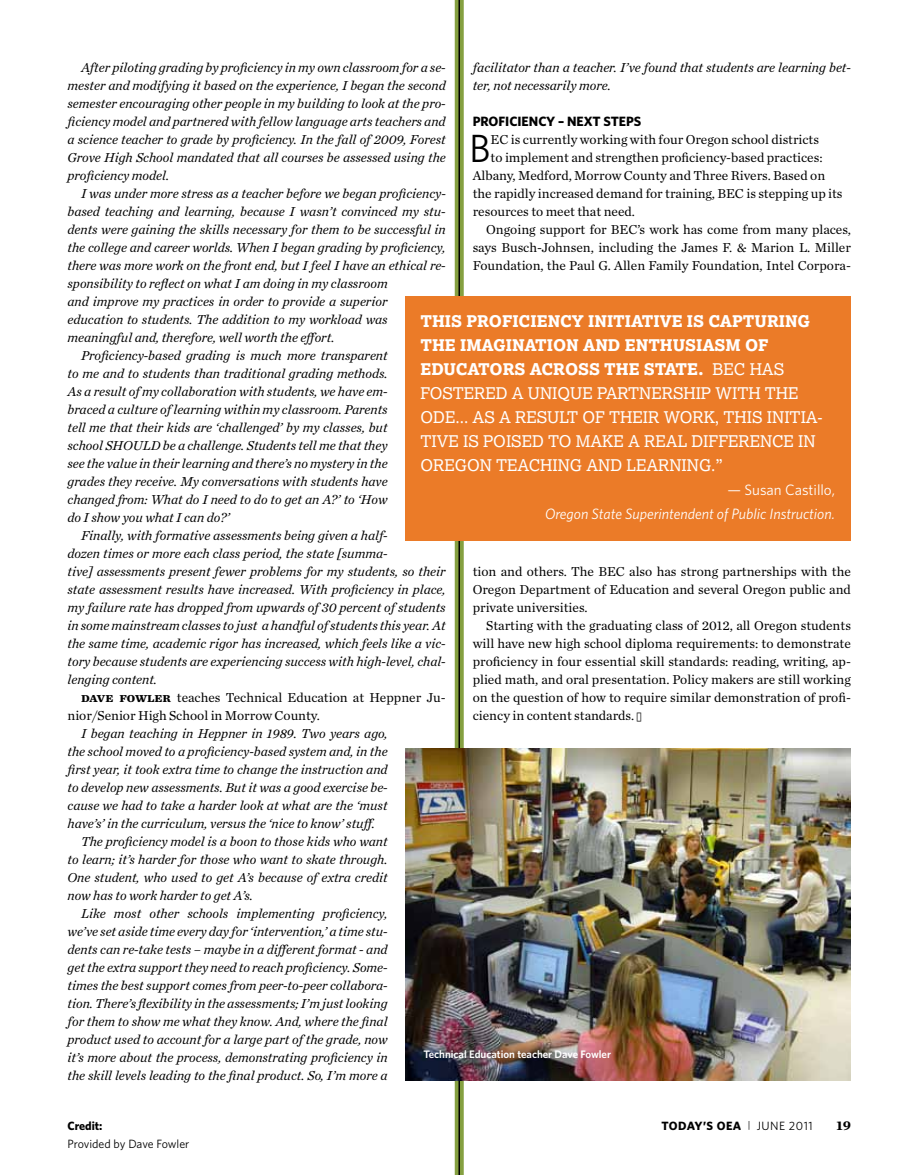
<style>
.page{position:relative;width:905px;height:1175px;background:#fff}
.page>*{position:absolute;margin:0;border:0;box-sizing:border-box;transform-origin:0 0}
.t1{font:39.45px "Whitney";color:#000}
.t2{font:16.2px/24px "Lexia";color:#fff}
.t3{font:16.2px "Lexia X Bold";color:#fff}
.t4{font:italic 15px "Whitney";color:#fff}
.t5{font:15px "Whitney";color:#fff}
.t6{font:italic 13.5px/18px "Chronicle Text G1";color:#000;text-align:justify}
.t7{font:13.5px/18px "Chronicle Text G1";color:#000;text-align:justify}
.t8{font:700 13.5px "Whitney";letter-spacing:-.01em;color:#000}
.t9{font:700 13.5px "Chronicle Text G1";color:#000}
.t10{font:12px "Whitney";color:#000}
.t11{font:700 12px "Whitney";color:#000}
.t12{font:600 10.8px "Whitney";color:#fff}
.s1{font-weight:700}
.s2{font-family:"Lexia X Bold"}
</style>
<div class="page">
<div style="left:454px;top:0;width:10px;height:1174px;background:#85a041"></div>
<hr style="left:458px;top:0;width:2px;height:1174px;background:#000">
<img style="left:405px;top:749px;width:445px;height:331px">
<div style="left:405px;top:296px;width:445px;height:245px;background:#eb7b28"></div>
<p class="t6" style="left:472px;top:57px;width:379px">facilitator than a teacher. I’ve found that students are learning bet&shy;ter, not necessarily more.</p>
<p class="t8" style="left:472px;top:112px;width:17px">PROFICIENCY</p>
<p class="t8" style="left:558px;top:112px;width:62px">– NEXT STEPS</p>
<h1 class="t1" style="left:469px;top:122px;width:17px">B</h1>
<p class="t7" style="left:490px;top:130px;width:330px">EC is currently working with four Oregon school districts</p>
<p class="t6" style="left:68px;top:58px;width:380px;text-indent:14px">After piloting grading by proficiency in my own classroom for a se&shy;mester and modifying it based on the experience, I began the second semester encouraging other people in my building to look at the pro&shy;ficiency model and partnered with fellow language arts teachers and a science teacher to grade by proficiency. In the fall of 2009, Forest Grove High School mandated that all courses be assessed using the proficiency model.</p>
<p class="t6" style="left:81px;top:184px;width:366px">I was under more stress as a teacher before we began proficiency-</p>
<p class="t6" style="left:68px;top:202px;width:379px">based teaching and learning, because I wasn’t convinced my stu-</p>
<p class="t6" style="left:68px;top:220px;width:380px">dents were gaining the skills necessary for them to be successful in</p>
<p class="t6" style="left:68px;top:238px;width:380px">the college and career worlds. When I began grading by proficiency,</p>
<p class="t6" style="left:68px;top:256px;width:379px">there was more work on the front end, but I feel I have an ethical re-</p>
<p class="t6" style="left:68px;top:274px;width:322px">sponsibility to reflect on what I am doing in my classroom</p>
<p class="t6" style="left:68px;top:292px;width:321px">and improve my practices in order to provide a superior</p>
<p class="t6" style="left:68px;top:310px;width:322px">education to students. The addition to my workload was</p>
<p class="t6" style="left:68px;top:328px;width:268px">meaningful and, therefore, well worth the effort.</p>
<p class="t6" style="left:81px;top:346px;width:308px">Proficiency-based grading is much more transparent</p>
<p class="t6" style="left:68px;top:364px;width:322px">to me and to students than traditional grading methods.</p>
<p class="t6" style="left:68px;top:382px;width:321px">As a result of my collaboration with students, we have em-</p>
<p class="t6" style="left:68px;top:400px;width:321px">braced a culture of learning within my classroom. Parents</p>
<p class="t6" style="left:68px;top:418px;width:321px">tell me that their kids are ‘challenged’ by my classes, but</p>
<p class="t6" style="left:68px;top:436px;width:321px">school SHOULD be a challenge. Students tell me that they</p>
<p class="t6" style="left:68px;top:454px;width:321px">see the value in their learning and there’s no mystery in the</p>
<p class="t6" style="left:68px;top:472px;width:322px">grades they receive. My conversations with students have</p>
<p class="t6" style="left:68px;top:490px;width:321px">changed from: What do I need to do to get an A?’ to ‘How</p>
<p class="t6" style="left:68px;top:508px;width:164px">do I show you what I can do?’</p>
<p class="t6" style="left:81px;top:526px;width:308px">Finally, with formative assessments being given a half-</p>
<p class="t6" style="left:68px;top:544px;width:321px">dozen times or more each class period, the state [summa-</p>
<p class="t6" style="left:68px;top:562px;width:380px">tive] assessments present fewer problems for my students, so their</p>
<p class="t6" style="left:68px;top:580px;width:380px">state assessment results have increased. With proficiency in place,</p>
<p class="t6" style="left:68px;top:598px;width:380px">my failure rate has dropped from upwards of 30 percent of students</p>
<p class="t6" style="left:68px;top:616px;width:379px">in some mainstream classes to just a handful of students this year. At</p>
<p class="t6" style="left:68px;top:634px;width:379px">the same time, academic rigor has increased, which feels like a vic-</p>
<p class="t6" style="left:68px;top:652px;width:379px">tory because students are experiencing success with high-level, chal-</p>
<p class="t6" style="left:68px;top:670px;width:91px">lenging content.</p>
<p class="t7" style="left:81px;top:688px;width:366px"><span class="s1">Dave Fowler</span> teaches Technical Education at Heppner Ju-</p>
<p class="t7" style="left:68px;top:706px;width:254px">nior/Senior High School in Morrow County.</p>
<p class="t6" style="left:81px;top:724px;width:308px">I began teaching in Heppner in 1989. Two years ago,</p>
<p class="t6" style="left:68px;top:742px;width:321px">the school moved to a proficiency-based system and, in the</p>
<p class="t6" style="left:68px;top:760px;width:321px">first year, it took extra time to change the instruction and</p>
<p class="t6" style="left:68px;top:778px;width:321px">to develop new assessments. But it was a good exercise be-</p>
<p class="t6" style="left:68px;top:795px;width:321px">cause we had to take a harder look at what are the ‘must</p>
<p class="t6" style="left:68px;top:813px;width:310px">have’s’ in the curriculum, versus the ‘nice to know’ stuff.</p>
<p class="t6" style="left:81px;top:831px;width:308px">The proficiency model is a boon to those kids who want</p>
<p class="t6" style="left:68px;top:849px;width:322px">to learn; it’s harder for those who want to skate through.</p>
<p class="t6" style="left:68px;top:867px;width:321px">One student, who used to get A’s because of extra credit</p>
<p class="t6" style="left:68px;top:885px;width:187px">now has to work harder to get A’s.</p>
<p class="t6" style="left:81px;top:903px;width:308px">Like most other schools implementing proficiency,</p>
<p class="t6" style="left:68px;top:921px;width:321px">we’ve set aside time every day for ‘intervention,’ a time stu-</p>
<p class="t6" style="left:68px;top:939px;width:321px">dents can re-take tests – maybe in a different format - and</p>
<p class="t6" style="left:68px;top:957px;width:321px">get the extra support they need to reach proficiency. Some-</p>
<p class="t6" style="left:68px;top:975px;width:321px">times the best support comes from peer-to-peer collabora-</p>
<p class="t6" style="left:68px;top:993px;width:321px">tion. There’s flexibility in the assessments; I’m just looking</p>
<p class="t6" style="left:68px;top:1011px;width:321px">for them to show me what they know. And, where the final</p>
<p class="t6" style="left:68px;top:1029px;width:322px">product used to account for a large part of the grade, now</p>
<p class="t6" style="left:68px;top:1047px;width:322px">it’s more about the process, demonstrating proficiency in</p>
<p class="t6" style="left:68px;top:1065px;width:321px">the skill levels leading to the final product. So, I’m more a</p>
<p class="t7" style="left:490px;top:148px;width:333px">to implement and strengthen proficiency-based practices:</p>
<p class="t7" style="left:472px;top:166px;width:354px">Albany, Medford, Morrow County and Three Rivers. Based on</p>
<p class="t7" style="left:472px;top:184px;width:371px">the rapidly increased demand for training, BEC is stepping up its</p>
<p class="t7" style="left:472px;top:202px;width:164px">resources to meet that need.</p>
<p class="t7" style="left:486px;top:220px;width:366px">Ongoing support for BEC’s work has come from many places,</p>
<p class="t7" style="left:472px;top:238px;width:379px">says Busch-Johnsen, including the James F. &amp; Marion L. Miller</p>
<p class="t7" style="left:472px;top:256px;width:379px">Foundation, the Paul G. Allen Family Foundation, Intel Corpora-</p>
<p class="t3" style="left:420px;top:311px;width:23px">THIS</p>
<p class="t3" style="left:466px;top:311px;width:12px">PROFICIENCY</p>
<p class="t3" style="left:588px;top:311px;width:10px">INITIATI</p>
<p class="t3" style="left:659px;top:311px;width:61px">VEIS CAPTURIN</p>
<p class="t3" style="left:797px;top:311px;width:14px">G</p>
<p class="t3" style="left:420px;top:335px;width:13px">THE</p>
<p class="t3" style="left:460px;top:335px;width:57px">IMAGINATION</p>
<p class="t3" style="left:583px;top:335px;width:14px">AND</p>
<p class="t3" style="left:624px;top:335px;width:13px">ENTHUSIAS</p>
<p class="t3" style="left:725px;top:335px;width:32px">M OF</p>
<p class="t3" style="left:420px;top:359px;width:13px">EDUCATORS</p>
<p class="t3" style="left:529px;top:359px;width:13px">ACROSS</p>
<p class="t3" style="left:604px;top:359px;width:13px">THE</p>
<p class="t3" style="left:644px;top:359px;width:12px">STATE</p>
<p class="t2" style="left:698px;top:357px;width:88px"><span class="s2">.</span> BEC HAS</p>
<p class="t2" style="left:420px;top:381px;width:188px">FOSTERED A UNIQUE PAR</p>
<p class="t2" style="left:628px;top:381px;width:172px">TNERSHIP WITH THE</p>
<p class="t2" style="left:420px;top:405px;width:13px">ODE</p>
<p class="t2" style="left:455px;top:405px;width:165px">... AS A RESULT OF THEI</p>
<p class="t2" style="left:420px;top:405px;width:403px;text-indent:228px">R WORK, THIS INITIA-<br>TIVE IS POISED TO MAKE A REAL DIFFERENC E IN<br>OREGON TEAC HING AND LEARNING .”</p>
<p class="t5" style="left:727px;top:480px;width:109px">— Susan Castillo,</p>
<p class="t4" style="left:545px;top:504px;width:291px">Oregon State Superintendent of Public Instruction.</p>
<p class="t7" style="left:472px;top:562px;width:379px">tion and others. The BEC also has strong partnerships with the Oregon Department of Education and several Oregon public and private universities.</p>
<p class="t7" style="left:472px;top:616px;width:380px;text-indent:14px">Starting with the graduating class of 2012, all Oregon students will have new high school diploma requirements: to demonstrate proficiency in four essential skill standards: reading, writing, ap&shy;plied math, and oral presentation. Policy makers are still working on the question of how to require similar demonstration of profi&shy;ciency in content standards. ■</p>
<p class="t12" style="left:423px;top:1047px;width:189px">Technical Education teacher Dave Fowler</p>
<p class="t11" style="left:68px;top:1117px;width:36px">CREDIT:</p>
<p class="t11" style="left:661px;top:1117px;width:17px">TODAY</p>
<p class="t10" style="left:703px;top:1117px;width:111px"><span class="s1">’S OEA</span> <sup>|</sup> Jun e 2011</p>
<p class="t9" style="left:836px;top:1114px;width:16px">19</p>
<p class="t10" style="left:68px;top:1135px;width:123px">Provided by Dave Fowler</p>
</div>
